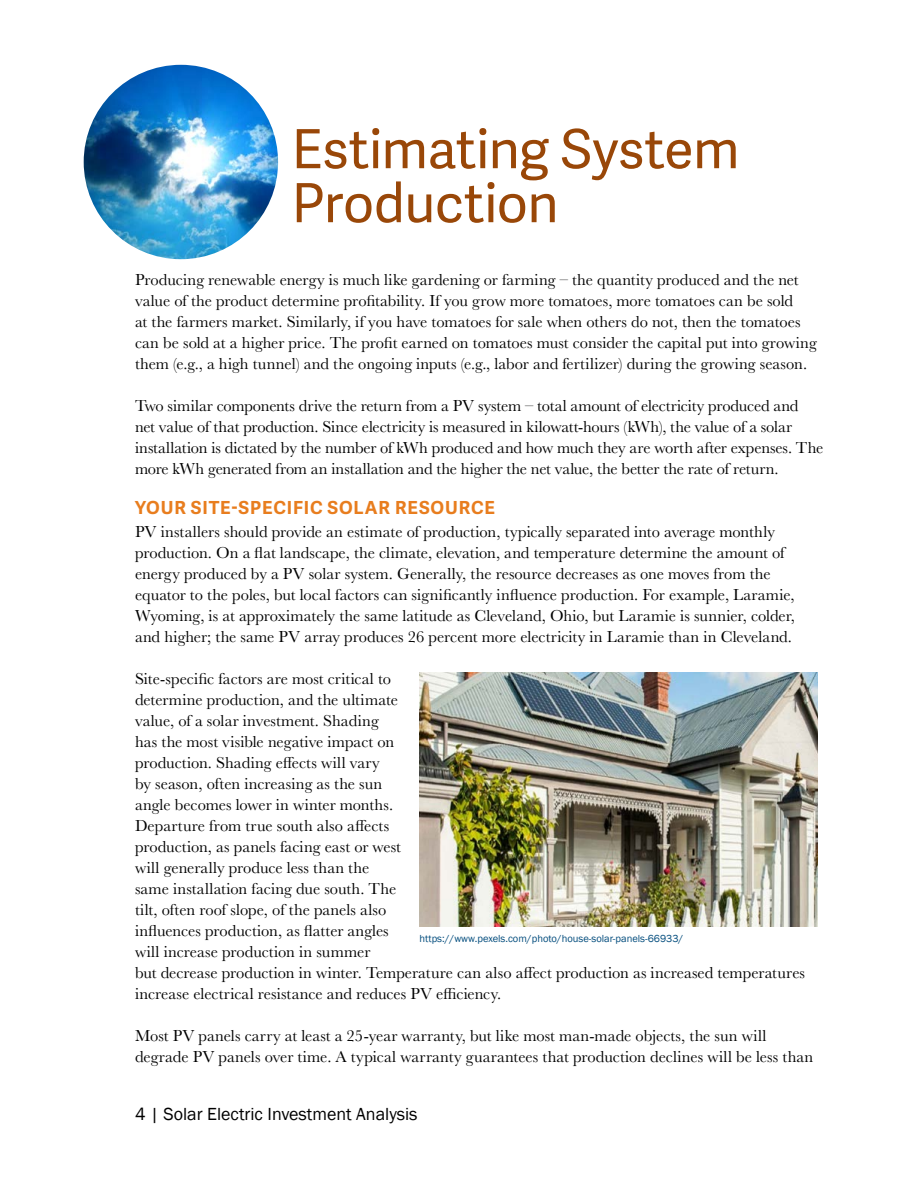
<style>
.page{position:relative;width:918px;height:1188px;background:#fff}
.page>*{position:absolute;margin:0;border:0;box-sizing:border-box;transform-origin:0 0}
.t1{font:54px/54px "Adelle Sans";letter-spacing:-.01em;color:#994708}
.t2{font:18px "Franklin Gothic";color:#000}
.t3{font:700 18px "Adelle Sans";letter-spacing:.045em;color:#e87d1e}
.t4{font:16.5px/21px "Baskerville";color:#000}
.t5{font:10.5px "Franklin Gothic";color:#004b7c}
</style>
<div class="page">
<img style="left:420px;top:673px;width:398px;height:254px">
<img style="left:84px;top:65px;width:194px;height:194px;border-radius:97px">
<h1 class="t1" style="left:292px;top:120px;width:450px">Estimating System<br>Production</h1>
<p class="t4" style="left:135px;top:269px;width:683px">Producing renewable energy is much like gardening or farming – the quantity produced and the net value of the product determine profitability. If you grow more tomatoes, more tomatoes can be sold<br>at the farmers market. Similarly, if you have tomatoes for sale when others do not, then the tomatoes can be sold at a higher price. The profit earned on tomatoes must consider the capital put into growing them (e.g., a high tunnel) and the ongoing inputs (e.g., labor and fertilizer) during the growing season.</p>
<p class="t4" style="left:135px;top:395px;width:690px">Two similar components drive the return from a PV system – total amount of electricity produced and<br>net value of that production. Since electricity is measured in kilowatt-hours (kWh), the value of a solar installation is dictated by the number of kWh produced and how much they are worth after expenses. The more kWh generated from an installation and the higher the net value, the better the rate of return.</p>
<p class="t3" style="left:135px;top:494px;width:361px">YOUR SITE-SPECIFIC SOLAR RESOURCE</p>
<p class="t4" style="left:135px;top:521px;width:662px">PV installers should provide an estimate of production, typically separated into average monthly production. On a flat landscape, the climate, elevation, and temperature determine the amount of energy produced by a PV solar system. Generally, the resource decreases as one moves from the equator to the poles, but local factors can significantly influence production. For example, Laramie, Wyoming, is at approximately the same latitude as Cleveland, Ohio, but Laramie is sunnier, colder, and higher; the same PV array produces 26 percent more electricity in Laramie than in Cleveland.</p>
<p class="t4" style="left:135px;top:668px;width:672px">Site-specific factors are most critical to<br>determine production, and the ultimate<br>value, of a solar investment. Shading<br>has the most visible negative impact on<br>production. Shading effects will vary<br>by season, often increasing as the sun<br>angle becomes lower in winter months.<br>Departure from true south also affects<br>production, as panels facing east or west<br>will generally produce less than the<br>same installation facing due south. The<br>tilt, often roof slope, of the panels also<br>influences production, as flatter angles<br>will increase production in summer<br>but decrease production in winter. Temperature can also affect production as increased temperatures increase electrical resistance and reduces PV efficiency.</p>
<p class="t4" style="left:135px;top:1025px;width:680px">Most PV panels carry at least a 25-year warranty, but like most man-made objects, the sun will degrade PV panels over time. A typical warranty guarantees that production declines will be less than</p>
<p class="t5" style="left:420px;top:932px;width:265px">https://www.pexels.com/photo/house-solar-panels-66933/</p>
<p class="t2" style="left:135px;top:1103px;width:284px">4 | Solar Electric Investment Analysis</p>
</div>
